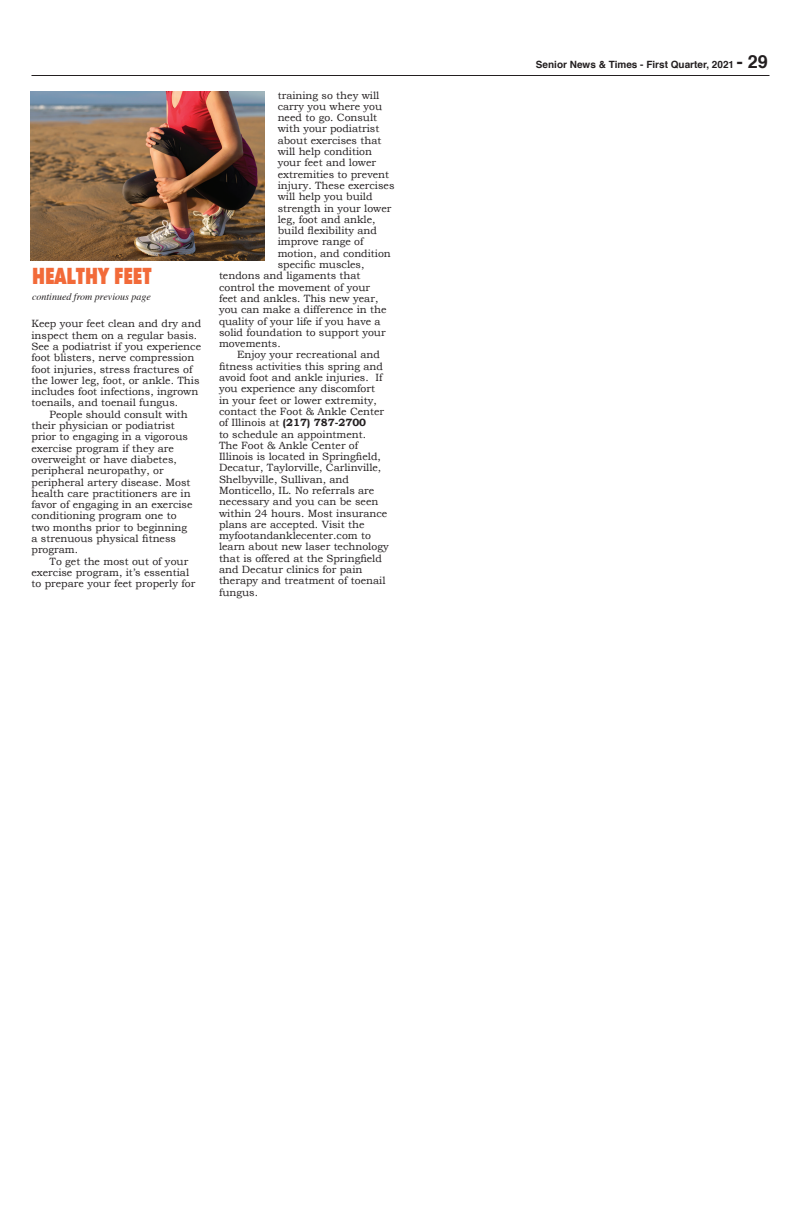
<style>
.page{position:relative;width:801px;height:1224px;background:#fff}
.page>*{position:absolute;margin:0;border:0;box-sizing:border-box;transform-origin:0 0}
.t1{font:900 22.5px "Futura BT";color:#f26a39;scale:.72 1}
.t2{font:10.5px/11.3px "Bookman Old Style";color:#231f20}
.t3{font:700 10.5px "Bookman Old Style";color:#231f20}
.t4{font:700 10px "Helvetica";color:#231f20}
.t5{font:italic 10px "Times";color:#231f20}
.s1{font-weight:400}
.s2{font-size:18px}
</style>
<div class="page">
<hr style="left:32px;top:75px;width:738px;height:1px;background:#231f20">
<img style="left:30px;top:91px;width:234px;height:169px">
<h1 class="t1" style="left:32px;top:262px;width:168px">HEALTHY FEET</h1>
<p class="t5" style="left:32px;top:288px;width:120px">continued from previous page</p>
<p class="t2" style="left:32px;top:318px;width:171px">Keep your feet clean and dry and inspect them on a regular basis.<br>See a podiatrist if you experience foot blisters, nerve compression foot injuries, stress fractures of the lower leg, foot, or ankle. This includes foot infections, ingrown toenails, and toenail fungus.</p>
<p class="t2" style="left:32px;top:409px;width:163px;text-indent:18px">People should consult with their physician or podiatrist prior to engaging in a vigorous exercise program if they are overweight or have diabetes, peripheral neuropathy, or peripheral artery disease. Most health care practitioners are in favor of engaging in an exercise conditioning program one to two months prior to beginning a strenuous physical fitness program.</p>
<p class="t2" style="left:32px;top:555px;width:165px;text-indent:18px">To get the most out of your exercise program, it’s essential to prepare your feet properly for</p>
<p class="t2" style="left:278px;top:89px;width:103px">training so they will</p>
<p class="t2" style="left:278px;top:101px;width:106px">carry you where you</p>
<p class="t2" style="left:278px;top:112px;width:101px">need to go. Consult</p>
<p class="t2" style="left:278px;top:123px;width:103px">with your podiatrist</p>
<p class="t2" style="left:278px;top:135px;width:105px">about exercises that</p>
<p class="t2" style="left:278px;top:146px;width:96px">will help condition</p>
<p class="t2" style="left:278px;top:157px;width:100px">your feet and lower</p>
<p class="t2" style="left:278px;top:168px;width:113px">extremities to prevent</p>
<p class="t2" style="left:278px;top:180px;width:118px">injury. These exercises</p>
<p class="t2" style="left:278px;top:191px;width:96px">will help you build</p>
<p class="t2" style="left:278px;top:202px;width:115px">strength in your lower</p>
<p class="t2" style="left:278px;top:214px;width:99px">leg, foot and ankle,</p>
<p class="t2" style="left:278px;top:225px;width:101px">build flexibility and</p>
<p class="t2" style="left:278px;top:236px;width:87px">improve range of</p>
<p class="t2" style="left:278px;top:248px;width:115px">motion, and condition</p>
<p class="t2" style="left:278px;top:259px;width:88px">specific muscles,</p>
<p class="t2" style="left:219px;top:270px;width:143px">tendons and ligaments that</p>
<p class="t2" style="left:219px;top:281px;width:153px">control the movement of your</p>
<p class="t2" style="left:219px;top:293px;width:161px">feet and ankles. This new year,</p>
<p class="t2" style="left:219px;top:304px;width:169px">you can make a difference in the</p>
<p class="t2" style="left:219px;top:315px;width:163px">quality of your life if you have a</p>
<p class="t2" style="left:219px;top:327px;width:168px">solid foundation to support your</p>
<p class="t2" style="left:219px;top:338px;width:63px">movements.</p>
<p class="t2" style="left:237px;top:349px;width:145px">Enjoy your recreational and</p>
<p class="t2" style="left:219px;top:360px;width:166px">fitness activities this spring and</p>
<p class="t2" style="left:219px;top:372px;width:165px">avoid foot and ankle injuries. If</p>
<p class="t2" style="left:219px;top:383px;width:158px">you experience any discomfort</p>
<p class="t2" style="left:219px;top:394px;width:159px">in your feet or lower extremity,</p>
<p class="t2" style="left:219px;top:406px;width:167px">contact the Foot &amp; Ankle Center</p>
<p class="t3" style="left:219px;top:416px;width:149px"><span class="s1">of Illinois at</span> (217) 787-2700</p>
<p class="t2" style="left:219px;top:428px;width:149px">to schedule an appointment.</p>
<p class="t2" style="left:219px;top:440px;width:141px">The Foot &amp; Ankle Center of</p>
<p class="t2" style="left:219px;top:451px;width:163px">Illinois is located in Springfield,</p>
<p class="t2" style="left:219px;top:462px;width:164px">Decatur, Taylorville, Carlinville,</p>
<p class="t2" style="left:219px;top:473px;width:131px">Shelbyville, Sullivan, and</p>
<p class="t2" style="left:219px;top:485px;width:157px">Monticello, IL. No referrals are</p>
<p class="t2" style="left:219px;top:496px;width:161px">necessary and you can be seen</p>
<p class="t2" style="left:219px;top:507px;width:170px">within 24 hours. Most insurance</p>
<p class="t2" style="left:219px;top:519px;width:147px">plans are accepted. Visit the</p>
<p class="t2" style="left:219px;top:530px;width:154px">myfootandanklecenter.com to</p>
<p class="t2" style="left:219px;top:541px;width:171px">learn about new laser technology</p>
<p class="t2" style="left:219px;top:553px;width:164px">that is offered at the Springfield</p>
<p class="t2" style="left:219px;top:564px;width:145px">and Decatur clinics for pain</p>
<p class="t2" style="left:219px;top:575px;width:168px">therapy and treatment of toenail</p>
<p class="t2" style="left:219px;top:586px;width:41px">fungus.</p>
<p class="t4" style="left:536px;top:56px;width:234px">Senior News &amp; Times - First Quarter, 2021 <span class="s2">- 29</span></p>
</div>
